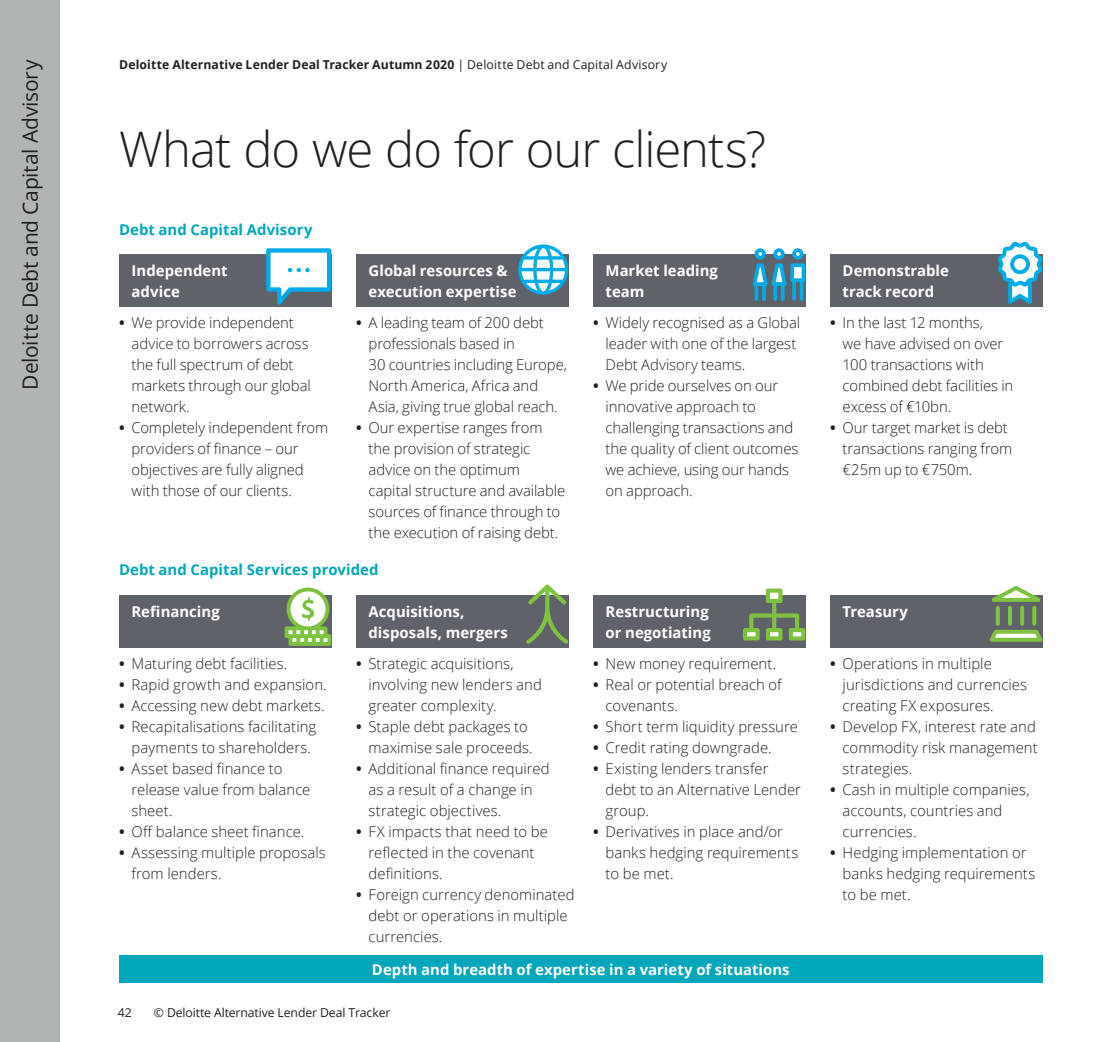
<style>
.page{position:relative;width:1102px;height:1042px;background:#fff}
.page>*{position:absolute;margin:0;border:0;box-sizing:border-box;transform-origin:0 0}
.t1{font:300 49px "Open Sans";letter-spacing:-.02em;color:#231f20}
.t2{font:21px "Open Sans";letter-spacing:-.01em;color:#231f20}
.t3{font:300 14.88px/21px "Open Sans";color:#231f20}
.t4{font:700 14.88px/21px "Open Sans";letter-spacing:.005em;color:#fff}
.t5{font:700 14.88px "Open Sans";letter-spacing:.005em;color:#00a6b9}
.t6{font:700 12.25px "Open Sans";letter-spacing:.01em;color:#231f20}
.t7{font:12.25px "Open Sans";letter-spacing:-.01em;color:#231f20}
.s1{font-weight:400}
.s2{font-weight:700}
</style>
<div class="page">
<div style="left:0;top:0;width:60px;height:1042px;background:#b1b4b5"></div>
<div style="left:119px;top:955px;width:923px;height:27px;background:#00a6b9"></div>
<div style="left:119px;top:595px;width:212px;height:52px;background:#5f6369"></div>
<div style="left:356px;top:595px;width:212px;height:52px;background:#5f6369"></div>
<div style="left:593px;top:595px;width:212px;height:52px;background:#5f6369"></div>
<div style="left:830px;top:595px;width:212px;height:52px;background:#5f6369"></div>
<svg style="left:526px;top:584px;width:42px;height:60px"></svg>
<svg style="left:284px;top:587px;width:47px;height:59px"></svg>
<svg style="left:743px;top:588px;width:62px;height:52px"></svg>
<svg style="left:989px;top:586px;width:53px;height:56px"></svg>
<div style="left:119px;top:254px;width:212px;height:53px;background:#5f6369"></div>
<div style="left:356px;top:254px;width:212px;height:53px;background:#5f6369"></div>
<div style="left:593px;top:254px;width:212px;height:53px;background:#5f6369"></div>
<div style="left:830px;top:254px;width:212px;height:53px;background:#5f6369"></div>
<svg style="left:266px;top:248px;width:65px;height:57px"></svg>
<svg style="left:752px;top:248px;width:53px;height:53px"></svg>
<svg style="left:518px;top:244px;width:50px;height:51px"></svg>
<svg style="left:997px;top:242px;width:45px;height:62px"></svg>
<h2 class="t2" style="left:16px;top:389px;width:331px;rotate:-90deg">Deloitte Debt and Capital Advisory</h2>
<p class="t6" style="left:119px;top:56px;width:549px">Deloitte Alternative Lender Deal Tracker Autumn 2020 <span class="s1">| Deloitte Debt and Capital Advisory</span></p>
<h1 class="t1" style="left:119px;top:115px;width:648px">What do we do for our clients?</h1>
<p class="t5" style="left:119px;top:219px;width:195px">Debt and Capital Advisory</p>
<p class="t4" style="left:131px;top:259px;width:97px">Independent advice</p>
<p class="t4" style="left:368px;top:259px;width:149px">Global resources &amp; execution expertise</p>
<p class="t4" style="left:605px;top:259px;width:114px">Market leading team</p>
<p class="t4" style="left:842px;top:259px;width:108px">Demonstrable track record</p>
<p class="t3" style="left:131px;top:312px;width:181px;text-indent:-12px"><span class="s2">•</span> We provide independent advice to borrowers across the full spectrum of debt markets through our global network.</p>
<p class="t3" style="left:131px;top:417px;width:198px;text-indent:-12px"><span class="s2">•</span> Completely independent from providers of finance – our objectives are fully aligned with those of our clients.</p>
<p class="t3" style="left:368px;top:312px;width:200px;text-indent:-12px"><span class="s2">•</span> A leading team of 200 debt professionals based in<br>30 countries including Europe,<br>North America, Africa and<br>Asia, giving true global reach.</p>
<p class="t3" style="left:368px;top:417px;width:198px;text-indent:-12px"><span class="s2">•</span> Our expertise ranges from the provision of strategic advice on the optimum capital structure and available sources of finance through to the execution of raising debt.</p>
<p class="t3" style="left:605px;top:312px;width:196px;text-indent:-12px"><span class="s2">•</span> Widely recognised as a Global leader with one of the largest<br>Debt Advisory teams.</p>
<p class="t3" style="left:605px;top:375px;width:194px;text-indent:-12px"><span class="s2">•</span> We pride ourselves on our innovative approach to challenging transactions and the quality of client outcomes we achieve, using our hands on approach.</p>
<p class="t3" style="left:842px;top:312px;width:172px;text-indent:-12px"><span class="s2">•</span> In the last 12 months,<br>we have advised on over<br>100 transactions with combined debt facilities in excess of €10bn.</p>
<p class="t3" style="left:842px;top:417px;width:171px;text-indent:-12px"><span class="s2">•</span> Our target market is debt transactions ranging from €25m up to €750m.</p>
<p class="t5" style="left:119px;top:559px;width:261px">Debt and Capital Services provided</p>
<p class="t4" style="left:131px;top:600px;width:90px">Refinancing</p>
<p class="t4" style="left:368px;top:600px;width:141px">Acquisitions, disposals, mergers</p>
<p class="t4" style="left:605px;top:600px;width:107px">Restructuring or negotiating</p>
<p class="t4" style="left:842px;top:600px;width:67px">Treasury</p>
<p class="t3" style="left:119px;top:652px;width:170px"><span class="s2">•</span> Maturing debt facilities.</p>
<p class="t3" style="left:119px;top:673px;width:209px"><span class="s2">•</span> Rapid growth and expansion.</p>
<p class="t3" style="left:119px;top:694px;width:207px"><span class="s2">•</span> Accessing new debt markets.</p>
<p class="t3" style="left:119px;top:715px;width:199px;text-align:center"><span class="s2">•</span> Recapitalisations facilitating payments to shareholders.</p>
<p class="t3" style="left:131px;top:757px;width:180px;text-indent:-12px"><span class="s2">•</span> Asset based finance to release value from balance sheet.</p>
<p class="t3" style="left:119px;top:820px;width:186px"><span class="s2">•</span> Off balance sheet finance.</p>
<p class="t3" style="left:131px;top:841px;width:196px;text-indent:-12px"><span class="s2">•</span> Assessing multiple proposals from lenders.</p>
<p class="t3" style="left:842px;top:652px;width:186px;text-indent:-12px"><span class="s2">•</span> Operations in multiple jurisdictions and currencies creating FX exposures.</p>
<p class="t3" style="left:842px;top:715px;width:197px;text-indent:-12px"><span class="s2">•</span> Develop FX, interest rate and commodity risk management strategies.</p>
<p class="t3" style="left:842px;top:778px;width:188px;text-indent:-12px"><span class="s2">•</span> Cash in multiple companies, accounts, countries and currencies.</p>
<p class="t3" style="left:842px;top:841px;width:194px;text-indent:-12px"><span class="s2">•</span> Hedging implementation or banks hedging requirements to be met.</p>
<p class="t3" style="left:368px;top:652px;width:175px;text-indent:-12px"><span class="s2">•</span> Strategic acquisitions, involving new lenders and greater complexity.</p>
<p class="t3" style="left:368px;top:715px;width:165px;text-indent:-12px"><span class="s2">•</span> Staple debt packages to maximise sale proceeds.</p>
<p class="t3" style="left:368px;top:757px;width:183px;text-indent:-12px"><span class="s2">•</span> Additional finance required as a result of a change in strategic objectives.</p>
<p class="t3" style="left:368px;top:820px;width:181px;text-indent:-12px"><span class="s2">•</span> FX impacts that need to be reflected in the covenant definitions.</p>
<p class="t3" style="left:368px;top:883px;width:207px;text-indent:-12px"><span class="s2">•</span> Foreign currency denominated debt or operations in multiple currencies.</p>
<p class="t3" style="left:593px;top:652px;width:184px"><span class="s2">•</span> New money requirement.</p>
<p class="t3" style="left:605px;top:673px;width:178px;text-indent:-12px"><span class="s2">•</span> Real or potential breach of covenants.</p>
<p class="t3" style="left:593px;top:715px;width:206px"><span class="s2">•</span> Short term liquidity pressure</p>
<p class="t3" style="left:593px;top:736px;width:180px"><span class="s2">•</span> Credit rating downgrade.</p>
<p class="t3" style="left:605px;top:757px;width:197px;text-indent:-12px"><span class="s2">•</span> Existing lenders transfer debt to an Alternative Lender group.</p>
<p class="t3" style="left:605px;top:820px;width:194px;text-indent:-12px"><span class="s2">•</span> Derivatives in place and/or banks hedging requirements to be met.</p>
<p class="t4" style="left:372px;top:958px;width:419px">Depth and breadth of expertise in a variety of situations</p>
<p class="t7" style="left:118px;top:1004px;width:16px">42</p>
<p class="t7" style="left:154px;top:1004px;width:238px">© Deloitte Alternative Lender Deal Tracker</p>
</div>
